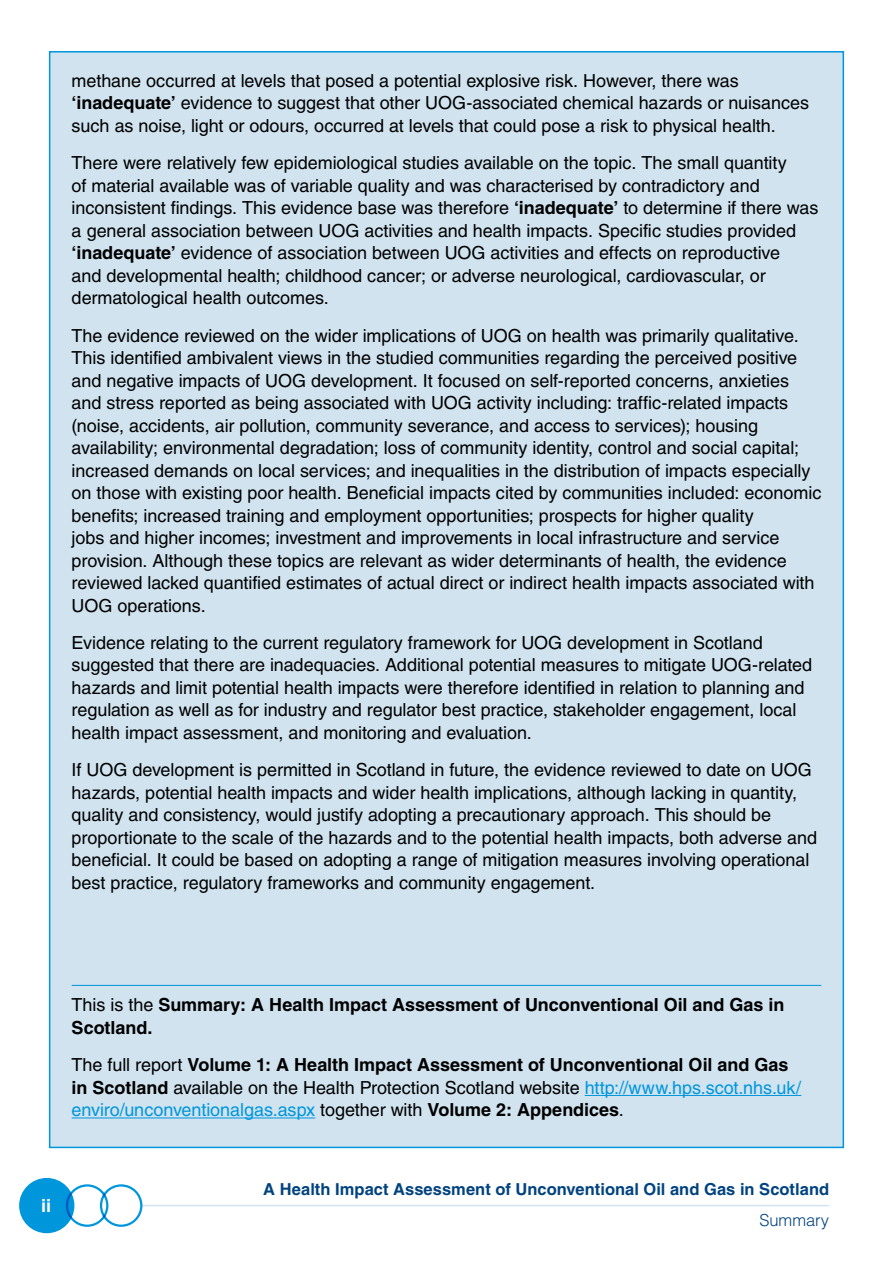
<style>
.page{position:relative;width:893px;height:1263px;background:#fff}
.page>*{position:absolute;margin:0;border:0;box-sizing:border-box;transform-origin:0 0}
.Body_-_body_text{font:18px/22.5px "Helvetica LT Std";letter-spacing:-.005em;color:#000}
.Body_-_body_text-2{font:700 18px/22.5px "Helvetica LT Std";letter-spacing:-.005em;color:#000}
.t1{font:700 18px "Helvetica LT Std";color:#fff}
.t2{font:700 16.5px "Helvetica LT Std";color:#004380}
.t3{font:300 16.5px "Helvetica LT Std";color:#004380}
.s1{font-weight:700}
.s2{font-weight:400}
.s3{font-weight:400;color:#0096dc}
</style>
<div class="page">
<hr style="left:142px;top:1205px;width:686px;height:1px;background:#d0e3ef">
<div style="left:66px;top:1184px;width:42px;height:43px;border:2px solid #0096dc;border-radius:50%"></div>
<div style="left:100px;top:1184px;width:42px;height:43px;border:2px solid #0096dc;border-radius:50%"></div>
<div style="left:19px;top:1178px;width:55px;height:55px;background:#0096dc;border-radius:50%"></div>
<div style="left:50px;top:52px;width:793px;height:1095px;background:#d0e3ef"></div>
<hr style="left:72px;top:985px;width:749px;height:1px;background:#0096dc">
<hr style="left:585px;top:1095px;width:216px;height:1px;background:#0096dc">
<hr style="left:72px;top:1117px;width:243px;height:1px;background:#0096dc">
<p class="Body_-_body_text" style="left:72px;top:69px;width:739px">methane occurred at levels that posed a potential explosive risk. However, there was <span class="s1">‘inadequate’</span> evidence to suggest that other UOG-associated chemical hazards or nuisances such as noise, light or odours, occurred at levels that could pose a risk to physical health.</p>
<p class="Body_-_body_text" style="left:72px;top:151px;width:748px">There were relatively few epidemiological studies available on the topic. The small quantity<br>of material available was of variable quality and was characterised by contradictory and inconsistent findings. This evidence base was therefore <span class="s1">‘inadequate’</span> to determine if there was a general association between UOG activities and health impacts. Specific studies provided <span class="s1">‘inadequate’</span> evidence of association between UOG activities and effects on reproductive<br>and developmental health; childhood cancer; or adverse neurological, cardiovascular, or dermatological health outcomes.</p>
<p class="Body_-_body_text" style="left:72px;top:324px;width:751px">The evidence reviewed on the wider implications of UOG on health was primarily qualitative.<br>This identified ambivalent views in the studied communities regarding the perceived positive and negative impacts of UOG development. It focused on self-reported concerns, anxieties and stress reported as being associated with UOG activity including: traffic-related impacts (noise, accidents, air pollution, community severance, and access to services); housing availability; environmental degradation; loss of community identity, control and social capital; increased demands on local services; and inequalities in the distribution of impacts especially on those with existing poor health. Beneficial impacts cited by communities included: economic benefits; increased training and employment opportunities; prospects for higher quality<br>jobs and higher incomes; investment and improvements in local infrastructure and service provision. Although these topics are relevant as wider determinants of health, the evidence reviewed lacked quantified estimates of actual direct or indirect health impacts associated with UOG operations.</p>
<p class="Body_-_body_text" style="left:72px;top:631px;width:742px">Evidence relating to the current regulatory framework for UOG development in Scotland suggested that there are inadequacies. Additional potential measures to mitigate UOG-related hazards and limit potential health impacts were therefore identified in relation to planning and regulation as well as for industry and regulator best practice, stakeholder engagement, local health impact assessment, and monitoring and evaluation.</p>
<p class="Body_-_body_text" style="left:72px;top:759px;width:747px">If UOG development is permitted in Scotland in future, the evidence reviewed to date on UOG hazards, potential health impacts and wider health implications, although lacking in quantity, quality and consistency, would justify adopting a precautionary approach. This should be proportionate to the scale of the hazards and to the potential health impacts, both adverse and beneficial. It could be based on adopting a range of mitigation measures involving operational best practice, regulatory frameworks and community engagement.</p>
<p class="Body_-_body_text-2" style="left:72px;top:993px;width:714px"><span class="s2">This is the</span> Summary: A Health Impact Assessment of Unconventional Oil and Gas in<br>Scotland.</p>
<p class="Body_-_body_text-2" style="left:72px;top:1053px;width:731px"><span class="s2">The full report</span> Volume 1: A Health Impact Assessment of Unconventional Oil and Gas in Scotland <span class="s2">available on the Health Protection Scotland website</span> <span class="s3">http://www.hps.scot.nhs.uk/ enviro/unconventionalgas.aspx</span> <span class="s2">together with</span> Volume 2: Appendices<span class="s2">.</span></p>
<p class="t1" style="left:41px;top:1195px;width:12px">ii</p>
<p class="t2" style="left:263px;top:1179px;width:567px">A Health Impact Assessment of Unconventional Oil and Gas in Scotland</p>
<p class="t3" style="left:759px;top:1210px;width:71px">Summary</p>
</div>
